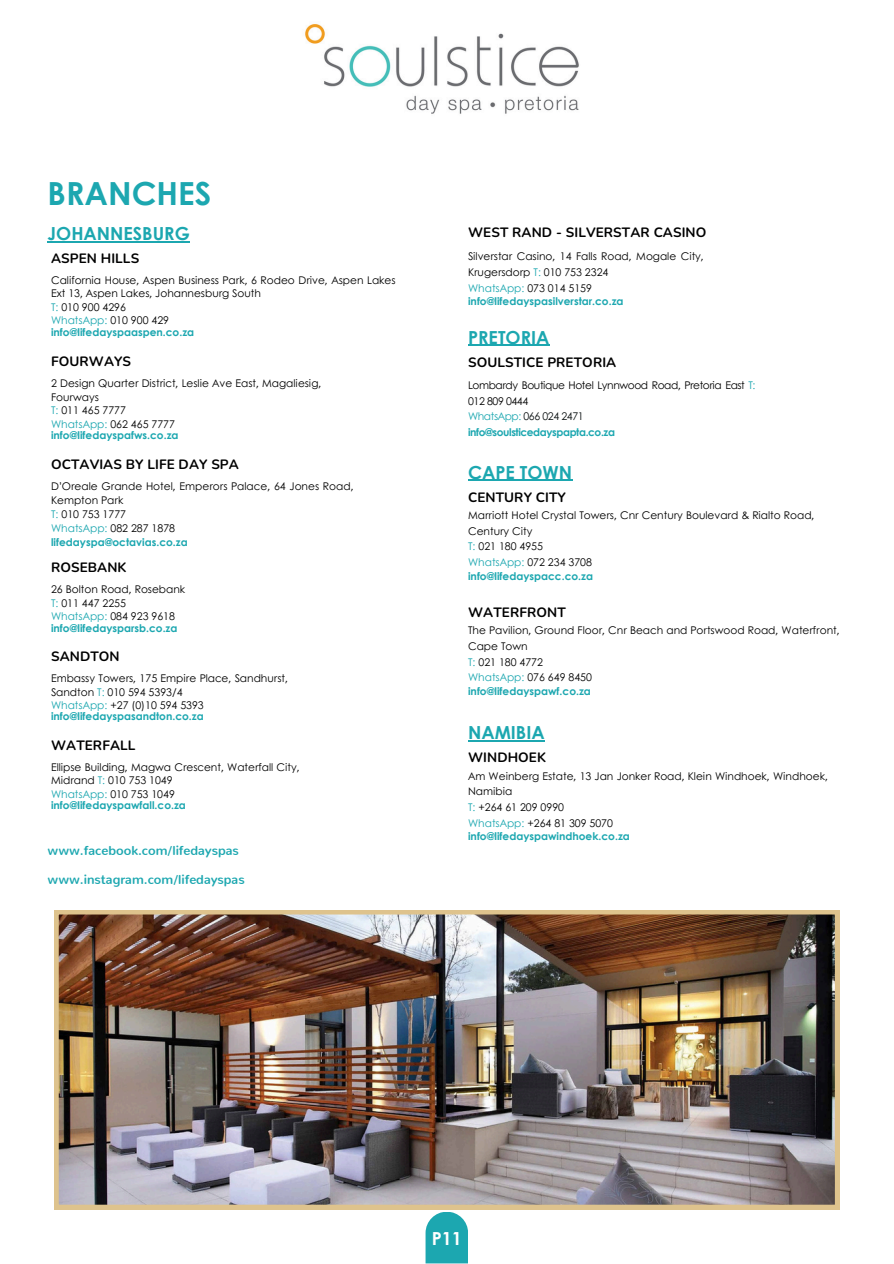
<style>
.page{position:relative;width:894px;height:1264px;background:#fff}
.page>*{position:absolute;margin:0;border:0;box-sizing:border-box;transform-origin:0 0}
.t1{font:700 31.8px "Century Gothic";color:#1ca7b0}
.t2{font:700 18px "Century Gothic";color:#1ca7b0}
.t3{font:700 18px "Century Gothic";color:#fff}
.t4{font:700 13.5px "Nunito";letter-spacing:.005em;color:#000101}
.t5{font:700 12.9px "Nunito";color:#1ca7b0}
.t6{font:10.65px/13.5px "Century Gothic";color:#000101}
.t7{font:700 10.65px "Century Gothic";color:#1ca7b0}
.t8{font:10.65px/15.9px "Century Gothic";letter-spacing:-.04em;color:#000101}
.t9{font:700 10.65px "Century Gothic";letter-spacing:-.04em;color:#1ca7b0}
.t10{font:10.65px "Century Gothic";letter-spacing:-.04em;color:#090f10}
.t11{font:10.65px "Century Gothic";color:#1ca7b0}
.s1{color:#1ca7b0}
.s2{color:#000101}
</style>
<div class="page">
<img style="left:305px;top:24px;width:274px;height:90px">
<img style="left:54px;top:910px;width:784px;height:299px">
<hr style="left:48px;top:241px;width:142px;height:2px;background:#1ca7b0">
<svg style="left:425px;top:1212px;width:43px;height:51px;background:#31afb7"></svg>
<hr style="left:468px;top:740px;width:76px;height:1px;background:#1ca7b0">
<hr style="left:468px;top:480px;width:104px;height:1px;background:#1ca7b0">
<hr style="left:468px;top:345px;width:81px;height:1px;background:#1ca7b0">
<h2 class="t1" style="left:48px;top:173px;width:165px">BRANCHES</h2>
<h3 class="t2" style="left:48px;top:222px;width:144px">JOHANNESBURG</h3>
<p class="t4" style="left:51px;top:249px;width:90px">ASPEN HILLS</p>
<p class="t6" style="left:51px;top:273px;width:346px">California House, Aspen Business Park, 6 Rodeo Drive, Aspen Lakes<br>Ext 13, Aspen Lakes, Johannesburg South</p>
<h4 class="t6" style="left:51px;top:300px;width:76px"><span class="s1">T:</span> 010 900 4296</h4>
<h3 class="t11" style="left:51px;top:312px;width:119px">WhatsApp: <span class="s2">010 900 429</span></h3>
<p class="t7" style="left:51px;top:325px;width:145px">info@lifedayspaaspen.co.za</p>
<p class="t4" style="left:51px;top:352px;width:82px">FOURWAYS</p>
<p class="t6" style="left:51px;top:376px;width:272px">2 Design Quarter District, Leslie Ave East, Magaliesig,<br>Fourways</p>
<p class="t6" style="left:51px;top:403px;width:76px"><span class="s1">T:</span> 011 465 7777</p>
<p class="t6" style="left:51px;top:416px;width:125px"><span class="s1">WhatsApp:</span> 062 465 7777</p>
<h3 class="t7" style="left:51px;top:428px;width:129px">info@lifedayspafws.co.za</h3>
<p class="t4" style="left:51px;top:455px;width:189px">OCTAVIAS BY LIFE DAY SPA</p>
<h3 class="t6" style="left:51px;top:478px;width:304px;line-height:14.1px">D’Oreale Grande Hotel, Emperors Palace, 64 Jones Road,<br>Kempton Park</h3>
<p class="t6" style="left:51px;top:506px;width:76px"><span class="s1">T:</span> 010 753 1777</p>
<p class="t6" style="left:51px;top:521px;width:125px"><span class="s1">WhatsApp:</span> 082 287 1878</p>
<p class="t7" style="left:51px;top:535px;width:138px">lifedayspa@octavias.co.za</p>
<h3 class="t4" style="left:51px;top:558px;width:77px">ROSEBANK</h3>
<p class="t6" style="left:51px;top:582px;width:136px">26 Bolton Road, Rosebank<br><span class="s1">T:</span> 011 447 2255</p>
<p class="t6" style="left:51px;top:609px;width:125px"><span class="s1">WhatsApp:</span> 084 923 9618</p>
<h3 class="t7" style="left:51px;top:621px;width:128px">info@lifedaysparsb.co.za</h3>
<p class="t4" style="left:51px;top:647px;width:70px">SANDTON</p>
<p class="t6" style="left:51px;top:671px;width:238px">Embassy Towers, 175 Empire Place, Sandhurst,<br>Sandton <span class="s1">T:</span> 010 594 5393/4</p>
<p class="t6" style="left:51px;top:698px;width:154px"><span class="s1">WhatsApp:</span> +27 (0)10 594 5393</p>
<p class="t7" style="left:51px;top:709px;width:154px">info@lifedayspasandton.co.za</p>
<p class="t4" style="left:51px;top:736px;width:86px">WATERFALL</p>
<h3 class="t6" style="left:51px;top:759px;width:250px">Ellipse Building, Magwa Crescent, Waterfall City,<br>Midrand <span class="s1">T:</span> 010 753 1049</h3>
<p class="t6" style="left:51px;top:786px;width:125px"><span class="s1">WhatsApp:</span> 010 753 1049</p>
<p class="t7" style="left:51px;top:798px;width:136px">info@lifedayspawfall.co.za</p>
<p class="t5" style="left:48px;top:842px;width:193px">www.facebook.com/lifedayspas</p>
<p class="t5" style="left:48px;top:871px;width:198px">www.instagram.com/lifedayspas</p>
<p class="t4" style="left:468px;top:223px;width:240px">WEST RAND - SILVERSTAR CASINO</p>
<p class="t6" style="left:468px;top:248px;width:237px;line-height:15.8px">Silverstar Casino, 14 Falls Road, Mogale City,<br>Krugersdorp <span class="s1">T:</span> 010 753 2324</p>
<p class="t6" style="left:468px;top:280px;width:125px"><span class="s1">WhatsApp:</span> 073 014 5159</p>
<h2 class="t7" style="left:468px;top:294px;width:157px">info@lifedayspasilverstar.co.za</h2>
<p class="t2" style="left:468px;top:326px;width:83px">PRETORIA</p>
<h2 class="t4" style="left:468px;top:353px;width:150px">SOULSTICE PRETORIA</h2>
<p class="t8" style="left:468px;top:376px;width:289px">Lombardy Boutique Hotel Lynnwood Road, Pretoria East <span class="s1">T:<br></span>012 809 0444</p>
<p class="t10" style="left:468px;top:408px;width:117px"><span class="s1">WhatsApp:</span> 066 024 2471</p>
<h2 class="t9" style="left:468px;top:425px;width:148px">info@soulsticedayspapta.co.za</h2>
<p class="t2" style="left:468px;top:460px;width:105px">CAPE TOWN</p>
<p class="t4" style="left:468px;top:488px;width:99px">CENTURY CITY</p>
<h3 class="t6" style="left:468px;top:506px;width:348px;line-height:15.8px">Marriott Hotel Crystal Towers, Cnr Century Boulevard &amp; Rialto Road,<br>Century City</h3>
<p class="t6" style="left:468px;top:539px;width:76px"><span class="s1">T:</span> 021 180 4955</p>
<p class="t6" style="left:468px;top:555px;width:125px"><span class="s1">WhatsApp:</span> 072 234 3708</p>
<p class="t7" style="left:468px;top:569px;width:126px">info@lifedayspacc.co.za</p>
<h3 class="t4" style="left:468px;top:603px;width:99px">WATERFRONT</h3>
<p class="t6" style="left:468px;top:622px;width:373px;line-height:15.8px">The Pavilion, Ground Floor, Cnr Beach and Portswood Road, Waterfront,<br>Cape Town</p>
<p class="t6" style="left:468px;top:654px;width:76px"><span class="s1">T:</span> 021 180 4772</p>
<h3 class="t6" style="left:468px;top:670px;width:125px"><span class="s1">WhatsApp:</span> 076 649 8450</h3>
<p class="t7" style="left:468px;top:684px;width:124px">info@lifedayspawf.co.za</p>
<p class="t2" style="left:468px;top:721px;width:78px">NAMIBIA</p>
<p class="t4" style="left:468px;top:748px;width:79px">WINDHOEK</p>
<h2 class="t6" style="left:468px;top:767px;width:361px;line-height:15.8px">Am Weinberg Estate, 13 Jan Jonker Road, Klein Windhoek, Windhoek,<br>Namibia</h2>
<h3 class="t6" style="left:468px;top:800px;width:97px"><span class="s1">T:</span> +264 61 209 0990</h3>
<p class="t6" style="left:468px;top:815px;width:146px"><span class="s1">WhatsApp:</span> +264 81 309 5070</p>
<p class="t7" style="left:468px;top:829px;width:163px">info@lifedayspawindhoek.co.za</p>
<p class="t3" style="left:431px;top:1226px;width:32px">P11</p>
</div>
